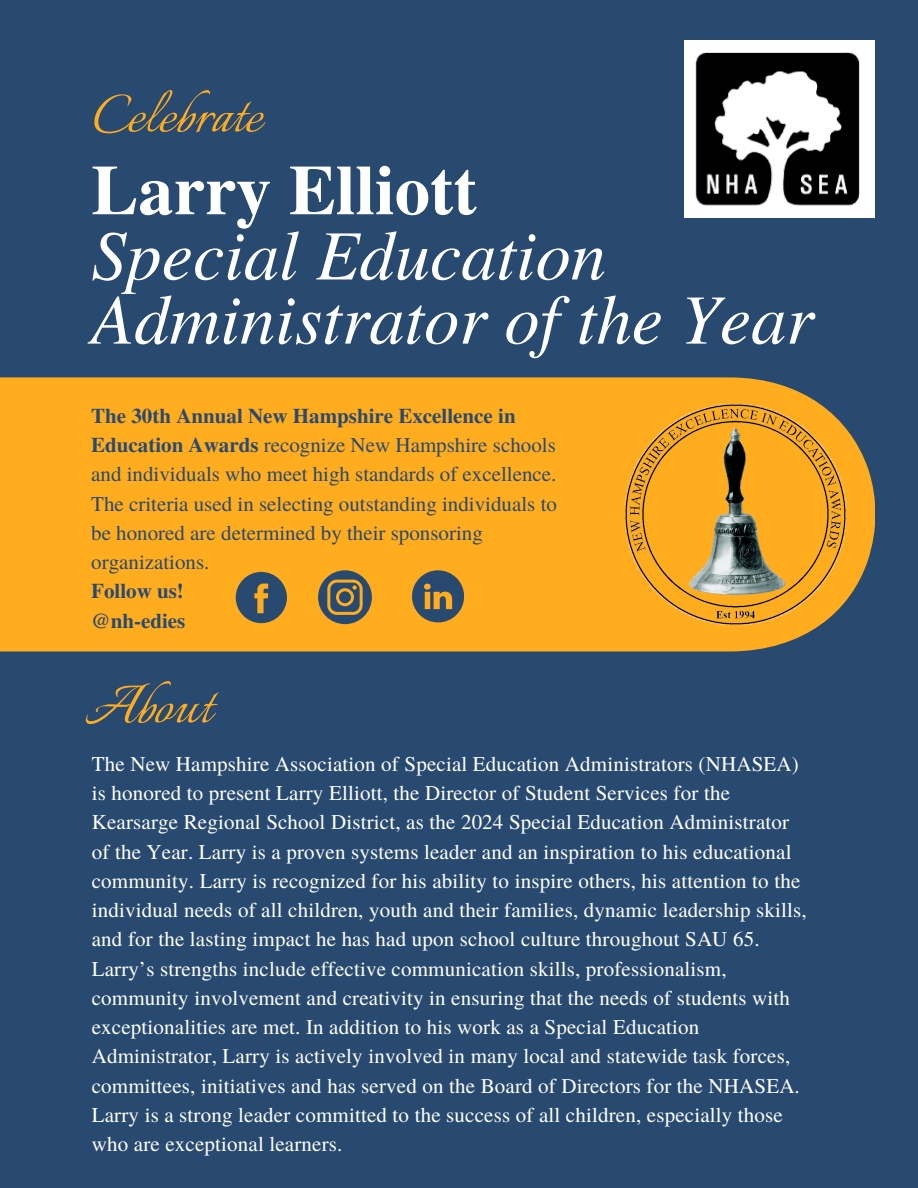
<style>
.page{position:relative;width:918px;height:1188px;background:#294a70}
.page>*{position:absolute;margin:0;border:0;box-sizing:border-box;transform-origin:0 0}
.t1{font:italic 70.5px/64.7px "Te X Gyre Termes";color:#fff}
.t2{font:67.5px "Italianno";color:#ffac1f}
.t3{font:21px/29.2px "Te X Gyre Termes";letter-spacing:.01em;color:#fff}
.t4{font:21px/29.2px "Te X Gyre Termes";color:#294a70}
.t5{font:700 21px "Te X Gyre Termes";color:#294a70}
.s1{font-weight:700;font-style:normal}
.s2{font-weight:700}
</style>
<div class="page">
<div style="left:0;top:377px;width:875px;height:274px;background:#ffac1f"></div>
<img style="left:625px;top:404px;width:221px;height:221px">
<div style="left:685px;top:41px;width:190px;height:177px;background:#fff"></div>
<img style="left:695px;top:53px;width:165px;height:153px">
<svg style="left:236px;top:572px;width:51px;height:51px"></svg>
<svg style="left:318px;top:570px;width:54px;height:54px"></svg>
<svg style="left:412px;top:570px;width:52px;height:52px"></svg>
<h1 class="t2" style="left:92px;top:77px;width:172px">Celebrate</h1>
<p class="t1" style="left:91px;top:154px;width:724px"><span class="s1">Larry Elliott<br></span>Special Education<br>Administrator of the Year</p>
<p class="t4" style="left:91px;top:400px;width:467px"><span class="s2">The 30th Annual New Hampshire Excellence in Education Awards</span> recognize New Hampshire schools and individuals who meet high standards of excellence.<br>The criteria used in selecting outstanding individuals to be honored are determined by their sponsoring organizations.</p>
<p class="t5" style="left:91px;top:575px;width:94px">Follow us!</p>
<p class="t5" style="left:91px;top:604px;width:96px">@nh-edies</p>
<p class="t2" style="left:84px;top:668px;width:129px">About</p>
<p class="t3" style="left:92px;top:748px;width:716px">The New Hampshire Association of Special Education Administrators (NHASEA) is honored to present Larry Elliott, the Director of Student Services for the Kearsarge Regional School District, as the 2024 Special Education Administrator of the Year. Larry is a proven systems leader and an inspiration to his educational community. Larry is recognized for his ability to inspire others, his attention to the individual needs of all children, youth and their families, dynamic leadership skills, and for the lasting impact he has had upon school culture throughout SAU 65.<br>Larry’s strengths include effective communication skills, professionalism, community involvement and creativity in ensuring that the needs of students with exceptionalities are met. In addition to his work as a Special Education Administrator, Larry is actively involved in many local and statewide task forces, committees, initiatives and has served on the Board of Directors for the NHASEA.<br>Larry is a strong leader committed to the success of all children, especially those who are exceptional learners.</p>
</div>
